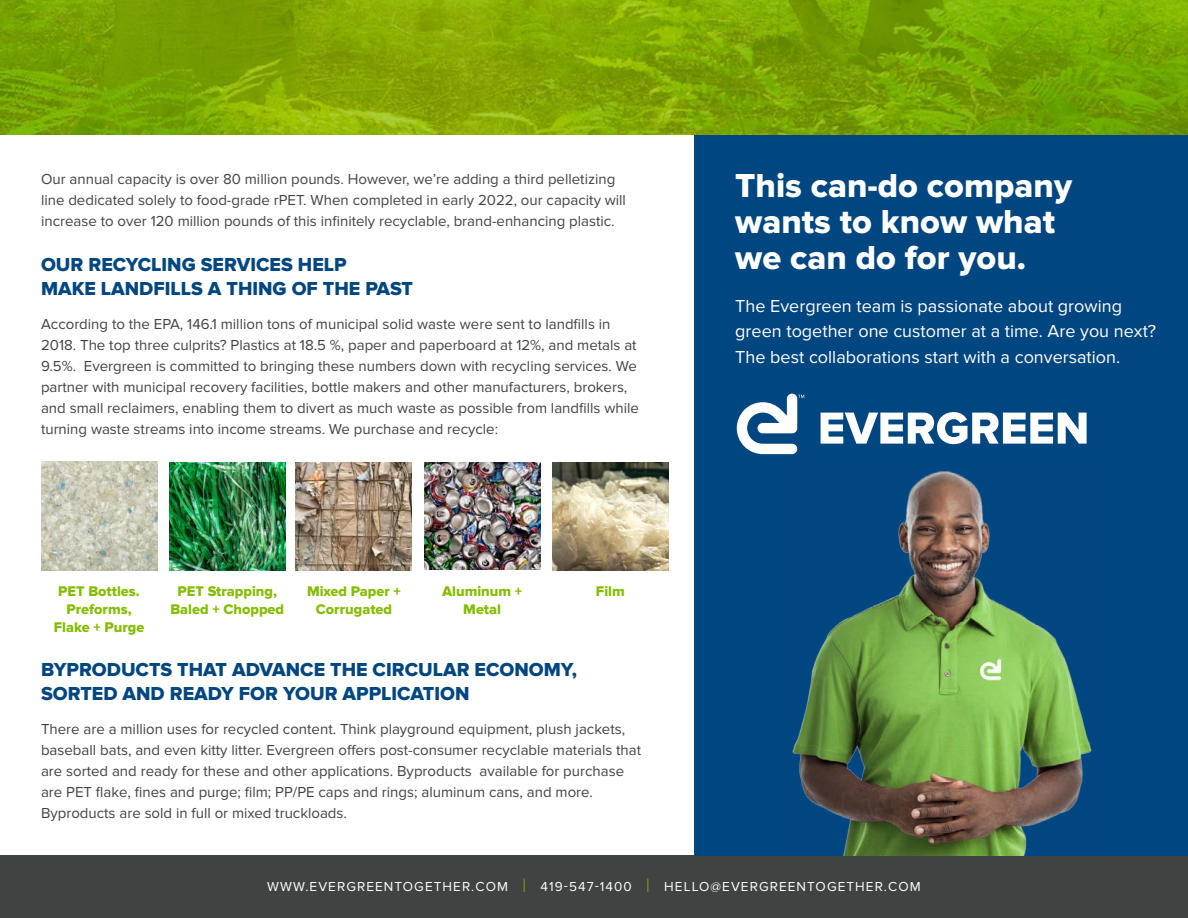
<style>
.page{position:relative;width:1188px;height:918px;background:#fff}
.page>*{position:absolute;margin:0;border:0;box-sizing:border-box;transform-origin:0 0}
.t1{font:34.5px/36px "Proxima Nova Extrabld";color:#fff}
.t2{font:19.5px/24px "Proxima Nova Extrabld";color:#004680}
.t3{font:18px/25.5px "Proxima Nova";color:#fff}
.t4{font:15px/21px "Proxima Nova";color:#3f4443}
.t5{font:14.55px/18px "Proxima Nova Extrabld";color:#84bd00;text-align:center}
.t6{font:13.5px "Proxima Nova";letter-spacing:.08em;color:#fff}
.s1{font-weight:300;font-size:20.25px;color:#84bd00}
</style>
<div class="page">
<div style="left:0;top:855px;width:1188px;height:63px;background:#3f4443"></div>
<div style="left:694px;top:135px;width:494px;height:720px;background:#004680"></div>
<svg style="left:821px;top:412px;width:266px;height:32px"></svg>
<svg style="left:737px;top:394px;width:67px;height:60px"></svg>
<img style="left:792px;top:471px;width:300px;height:384px">
<img style="left:41px;top:461px;width:116px;height:109px">
<img style="left:169px;top:462px;width:116px;height:108px">
<img style="left:296px;top:462px;width:116px;height:108px">
<img style="left:424px;top:462px;width:116px;height:107px">
<img style="left:552px;top:462px;width:116px;height:108px">
<svg style="left:0;top:0;width:1188px;height:135px;background:#7ca403"></svg>
<p class="t4" style="left:41px;top:168px;width:586px">Our annual capacity is over 80 million pounds. However, we’re adding a third pelletizing line dedicated solely to food-grade rPET. When completed in early 2022, our capacity will increase to over 120 million pounds of this infinitely recyclable, brand-enhancing plastic.</p>
<h2 class="t2" style="left:41px;top:253px;width:373px">OUR RECYCLING SERVICES HELP<br>MAKE LANDFILLS A THING OF THE PAST</h2>
<p class="t4" style="left:41px;top:314px;width:599px">According to the EPA, 146.1 million tons of municipal solid waste were sent to landfills in 2018. The top three culprits? Plastics at 18.5 %, paper and paperboard at 12%, and metals at 9.5%. Evergreen is committed to bringing these numbers down with recycling services. We partner with municipal recovery facilities, bottle makers and other manufacturers, brokers, and small reclaimers, enabling them to divert as much waste as possible from landfills while turning waste streams into income streams. We purchase and recycle:</p>
<p class="t5" style="left:58px;top:583px;width:83px">PET Bottles.</p>
<p class="t5" style="left:596px;top:583px;width:30px">Film</p>
<p class="t5" style="left:54px;top:601px;width:92px">Preforms,<br>Flake + Purge</p>
<p class="t5" style="left:170px;top:583px;width:115px">PET Strapping,<br>Baled + Chopped</p>
<p class="t5" style="left:307px;top:583px;width:95px">Mixed Paper +<br>Corrugated</p>
<p class="t5" style="left:442px;top:583px;width:82px">Aluminum +<br>Metal</p>
<h2 class="t2" style="left:41px;top:658px;width:538px">BYPRODUCTS THAT ADVANCE THE CIRCULAR ECONOMY,<br>SORTED AND READY FOR YOUR APPLICATION</h2>
<p class="t4" style="left:41px;top:719px;width:602px">There are a million uses for recycled content. Think playground equipment, plush jackets, baseball bats, and even kitty litter. Evergreen offers post-consumer recyclable materials that are sorted and ready for these and other applications. Byproducts available for purchase are PET flake, fines and purge; film; PP/PE caps and rings; aluminum cans, and more.<br>Byproducts are sold in full or mixed truckloads.</p>
<h1 class="t1" style="left:735px;top:168px;width:338px">This can-do company wants to know what we can do for you.</h1>
<p class="t3" style="left:735px;top:293px;width:423px">The Evergreen team is passionate about growing green together one customer at a time. Are you next?<br>The best collaborations start with a conversation.</p>
<p class="t6" style="left:267px;top:878px;width:14px">www</p>
<p class="t6" style="left:305px;top:878px;width:33px">.evergree</p>
<p class="t6" style="left:384px;top:878px;width:538px">nTOGETHER.com <span class="s1">I</span> 419-547-1400 <span class="s1">I</span> HELLO@EVERGREENTOGETHER.com</p>
</div>
